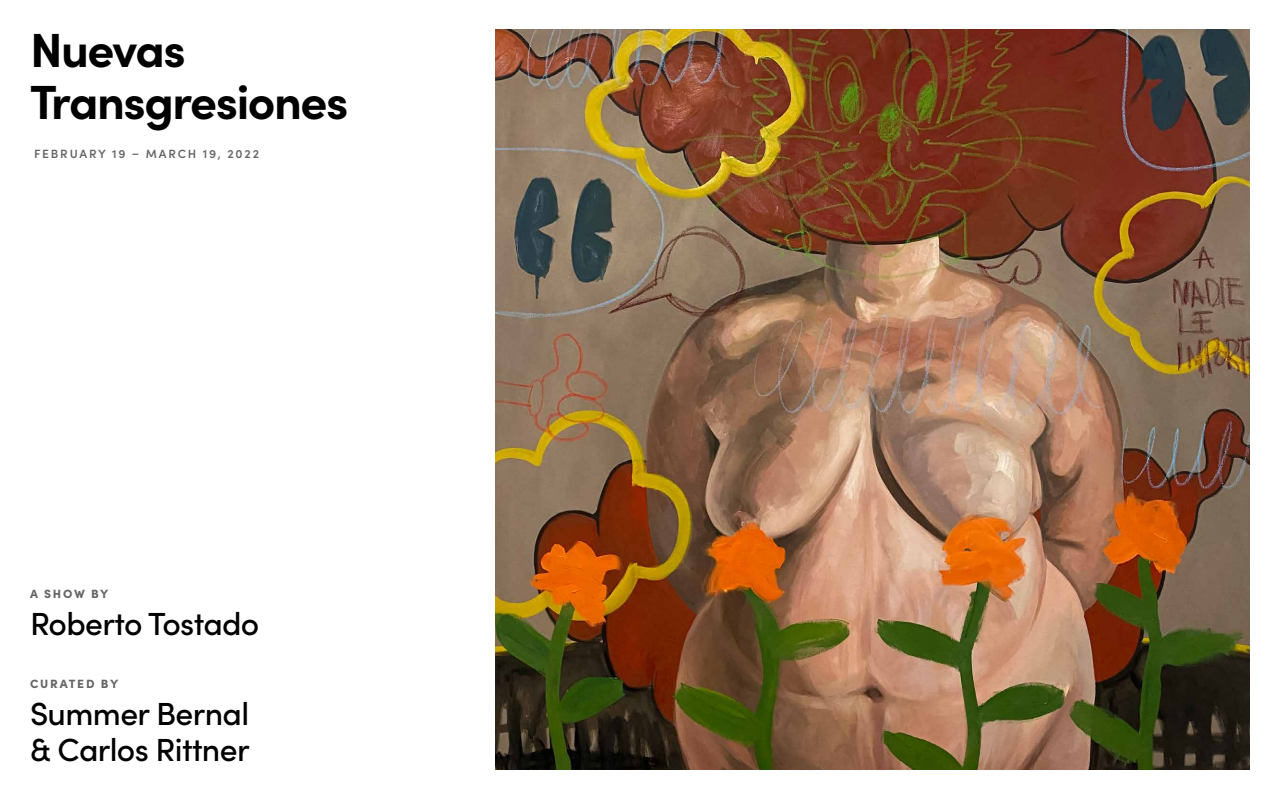
<style>
.page{position:relative;width:1280px;height:800px;background:#fff}
.page>*{position:absolute;margin:0;border:0;box-sizing:border-box;transform-origin:0 0}
.t1{font:700 48px/52.8px "Sofia Pro";letter-spacing:-.03em;color:#000}
.t2{font:500 32px/36.8px "Sofia Pro";letter-spacing:-.02em;color:#000}
.t3{font:600 12px "Sofia Pro";letter-spacing:.15em;color:#666}
.t4{font:900 12px "Sofia Pro";letter-spacing:.15em;color:#666}
</style>
<div class="page">
<img style="left:495px;top:30px;width:755px;height:740px">
<h1 class="t1" style="left:30px;top:19px;width:320px">Nuevas<br>Transgresiones</h1>
<p class="t3" style="left:34px;top:145px;width:227px">FEBRUARY 19 – MARCH 19, 2022</p>
<p class="t4" style="left:30px;top:584px;width:80px">A SHOW BY</p>
<p class="t2" style="left:30px;top:603px;width:231px">Roberto Tostado</p>
<p class="t4" style="left:30px;top:674px;width:90px">CURATED BY</p>
<p class="t2" style="left:30px;top:693px;width:221px">Summer Bernal &amp; Carlos Rittner</p>
</div>
